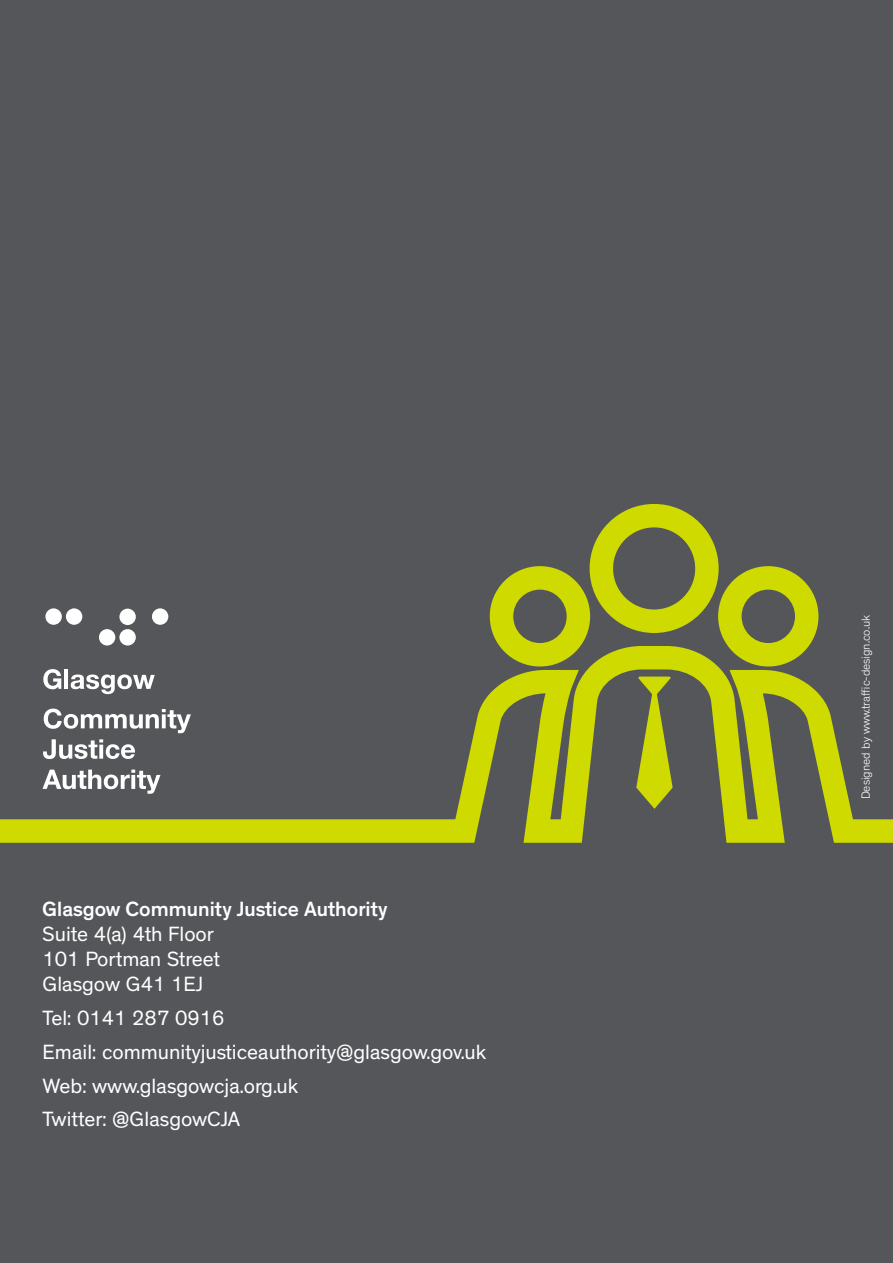
<style>
.page{position:relative;width:893px;height:1263px;background:#55565a}
.page>*{position:absolute;margin:0;border:0;box-sizing:border-box;transform-origin:0 0}
.t1{font:21px/33.8px "Theinhardt";color:#fff}
.t2{font:500 21px "Theinhardt";color:#fff}
.t3{font:300 12px "Theinhardt";color:#fff}
</style>
<div class="page">
<svg style="left:490px;top:504px;width:328px;height:142px"></svg>
<svg style="left:0;top:646px;width:893px;height:197px"></svg>
<svg style="left:44px;top:708px;width:147px;height:25px"></svg>
<svg style="left:43px;top:739px;width:92px;height:20px"></svg>
<svg style="left:43px;top:770px;width:117px;height:24px"></svg>
<div style="left:152px;top:608px;width:16px;height:17px;background:#fff;border-radius:50%"></div>
<div style="left:119px;top:609px;width:17px;height:16px;background:#fff;border-radius:50%"></div>
<div style="left:119px;top:629px;width:17px;height:16px;background:#fff;border-radius:50%"></div>
<div style="left:99px;top:629px;width:16px;height:16px;background:#fff;border-radius:50%"></div>
<div style="left:66px;top:608px;width:16px;height:17px;background:#fff;border-radius:50%"></div>
<div style="left:45px;top:608px;width:17px;height:17px;background:#fff;border-radius:50%"></div>
<svg style="left:43px;top:669px;width:18px;height:20px"></svg>
<hr style="left:64px;top:669px;width:4px;height:20px;background:#fff">
<svg style="left:71px;top:674px;width:84px;height:20px"></svg>
<p class="t2" style="left:43px;top:896px;width:346px">Glasgow Community Justice Authority</p>
<p class="t1" style="left:43px;top:922px;width:179px;line-height:25.2px">Suite 4(a) 4th Floor<br>101 Portman Street<br>Glasgow G41 1EJ</p>
<p class="t1" style="left:43px;top:1002px;width:445px">Tel: 0141 287 0916<br>Email: communityjusticeauthority@glasgow.gov.uk<br>Web: www.glasgowcja.org.uk<br>Twitter: @GlasgowCJA</p>
<p class="t3" style="left:859px;top:799px;width:186px;rotate:-90deg">Designed by www.traffic-design.co.uk</p>
</div>
